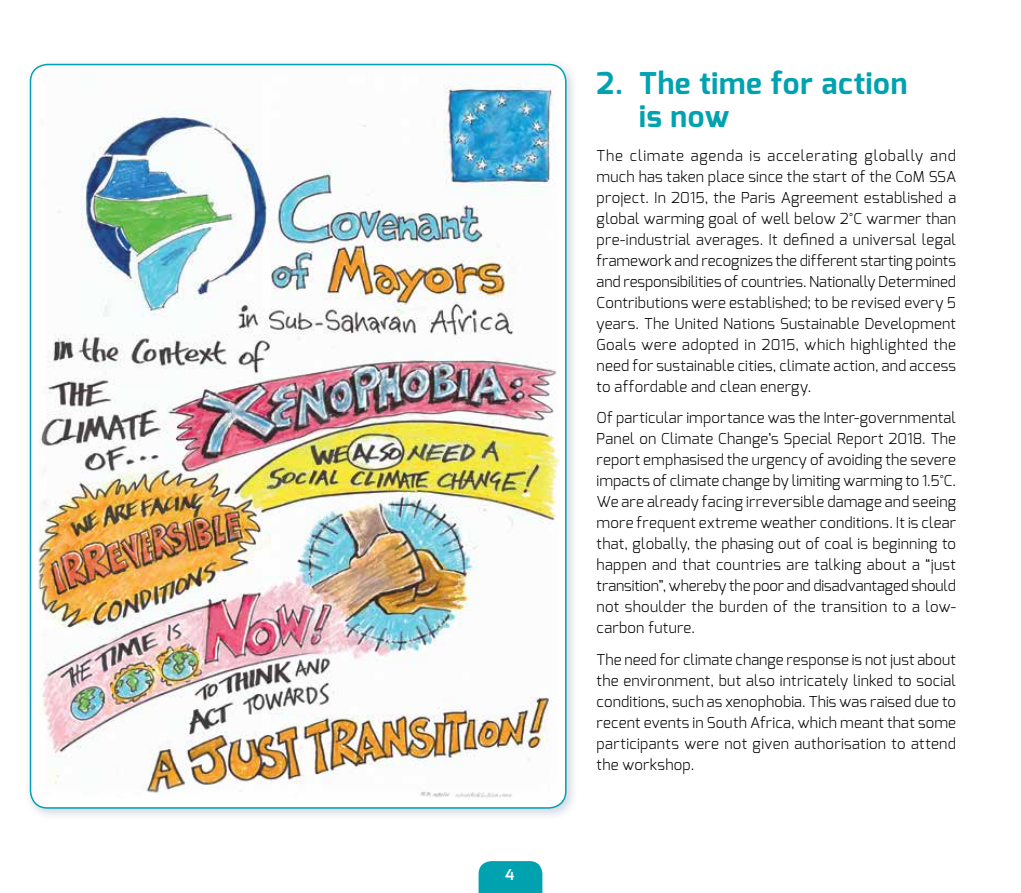
<style>
.page{position:relative;width:1021px;height:893px;background:#fff}
.page>*{position:absolute;margin:0;border:0;box-sizing:border-box;transform-origin:0 0}
.t1{font:700 30px/33px "Exo";letter-spacing:.025em;color:#00a2b0}
.t2{font:300 15px/21px "Exo";letter-spacing:.015em;color:#000;text-align:justify}
.t3{font:600 15px "Exo";color:#fff}
</style>
<div class="page">
<svg style="left:478px;top:861px;width:64px;height:32px;background:#0aa5b3"></svg>
<div style="left:24px;top:58px;width:554px;height:763px;background:#052460;opacity:.2"></div>
<img style="left:31px;top:65px;width:531px;height:735px">
<p class="t3" style="left:505px;top:865px;width:11px">4</p>
<h1 class="t1" style="left:639px;top:67px;width:269px;text-indent:-43px">2. The time for action is now</h1>
<p class="t2" style="left:596px;top:145px;width:361px">The climate agenda is accelerating globally and much has taken place since the start of the CoM SSA project. In 2015, the Paris Agreement established a global warming goal of well below 2°C warmer than pre-industrial averages. It defined a universal legal framework and recognizes the different starting points and responsibilities of countries. Nationally Determined Contributions were established; to be revised every 5 years. The United Nations Sustainable Development Goals were adopted in 2015, which highlighted the need for sustainable cities, climate action, and access to affordable and clean energy.</p>
<p class="t2" style="left:596px;top:407px;width:361px">Of particular importance was the Inter-governmental Panel on Climate Change’s Special Report 2018. The report emphasised the urgency of avoiding the severe impacts of climate change by limiting warming to 1.5°C.<br>We are already facing irreversible damage and seeing more frequent extreme weather conditions. It is clear that, globally, the phasing out of coal is beginning to happen and that countries are talking about a “just transition”, whereby the poor and disadvantaged should not shoulder the burden of the transition to a low&shy;carbon future.</p>
<p class="t2" style="left:596px;top:649px;width:361px">The need for climate change response is not just about the environment, but also intricately linked to social conditions, such as xenophobia. This was raised due to recent events in South Africa, which meant that some participants were not given authorisation to attend the workshop.</p>
</div>
